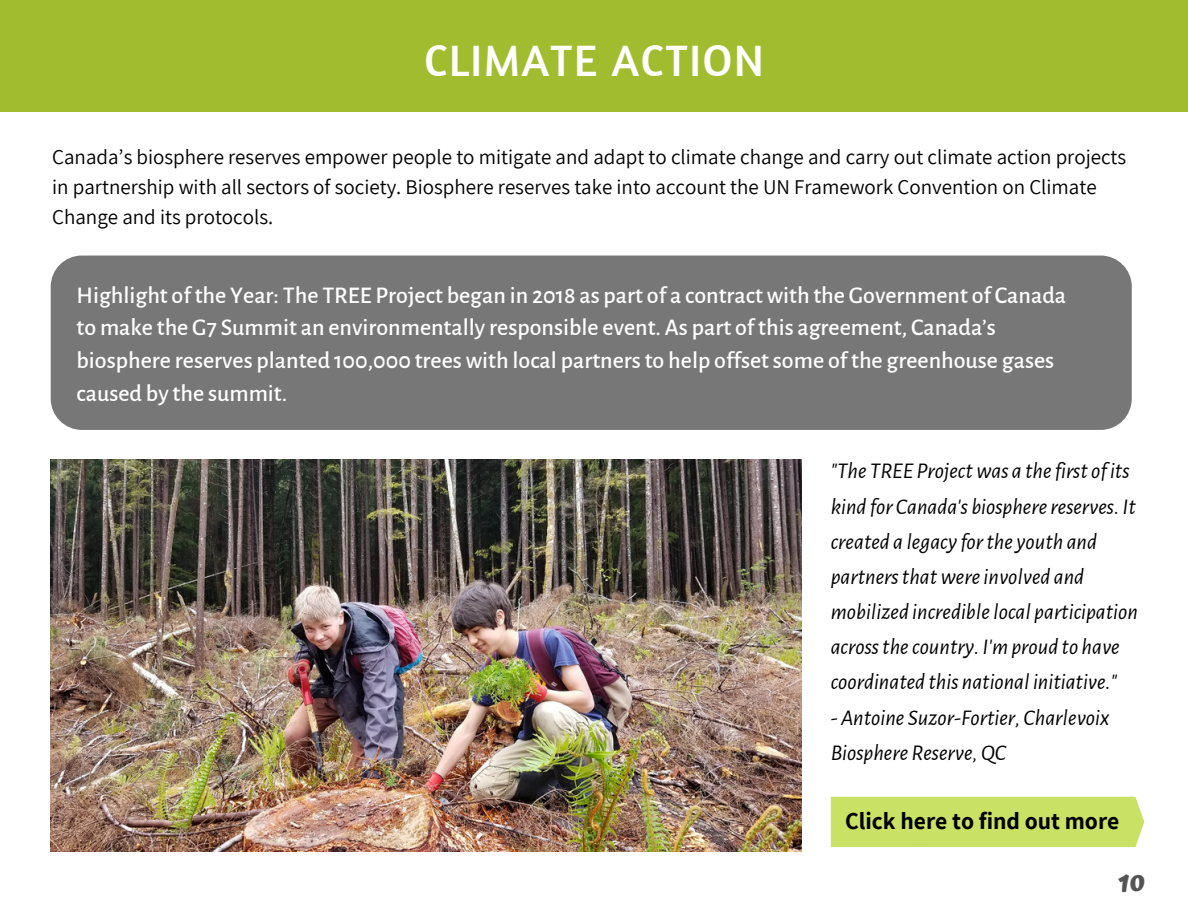
<style>
.page{position:relative;width:1188px;height:918px;background:#fff}
.page>*{position:absolute;margin:0;border:0;box-sizing:border-box;transform-origin:0 0}
.t1{font:45px "Amaranth";letter-spacing:.035em;color:#fff}
.t2{font:500 24px/32.7px "Alegreya Sans";color:#fff}
.t3{font:700 24px "Atma";color:#545454}
.t4{font:700 23.7px "Assistant";color:#000}
.t5{font:italic 22.5px/35.1px "Alegreya Sans";color:#000}
.t6{font:21px/29.7px "Assistant";color:#000}
</style>
<div class="page">
<div style="left:0;top:0;width:1188px;height:112px;background:#a1bd2f"></div>
<div style="left:831px;top:797px;width:313px;height:50px;background:#c9e265"></div>
<div style="left:51px;top:256px;width:1081px;height:174px;background:#777;border-radius:31px"></div>
<img style="left:51px;top:459px;width:750px;height:393px">
<h1 class="t1" style="left:424px;top:32px;width:341px">CLIMATE ACTION</h1>
<p class="t6" style="left:52px;top:142px;width:1076px">Canada’s biosphere reserves empower people to mitigate and adapt to climate change and carry out climate action projects in partnership with all sectors of society. Biosphere reserves take into account the UN Framework Convention on Climate<br>Change and its protocols.</p>
<p class="t2" style="left:77px;top:279px;width:991px">Highlight ofthe Year: The TREE Project began in 2018 as part of a contract with the Government of Canada to make the G7 Summit an environmentally responsible event. As part ofthis agreement, Canada’s biosphere reserves planted 100,000 trees with local partners to help offset some of the greenhouse gases caused by the summit.</p>
<p class="t5" style="left:831px;top:454px;width:309px">"The TREE Projectwas a thefirst of its kind for Canada's biospherereserves. It created a legacy forthe youth and partnersthatwereinvolved and mobilized incrediblelocal participation acrossthecountry. I'm proud to have coordinated this national initiative."</p>
<p class="t5" style="left:831px;top:700px;width:281px">- Antoine Suzor-Fortier, Charlevoix<br>Biosphere Reserve,QC</p>
<p class="t4" style="left:845px;top:805px;width:276px">Click here to find out more</p>
<p class="t3" style="left:1118px;top:869px;width:29px">10</p>
</div>
